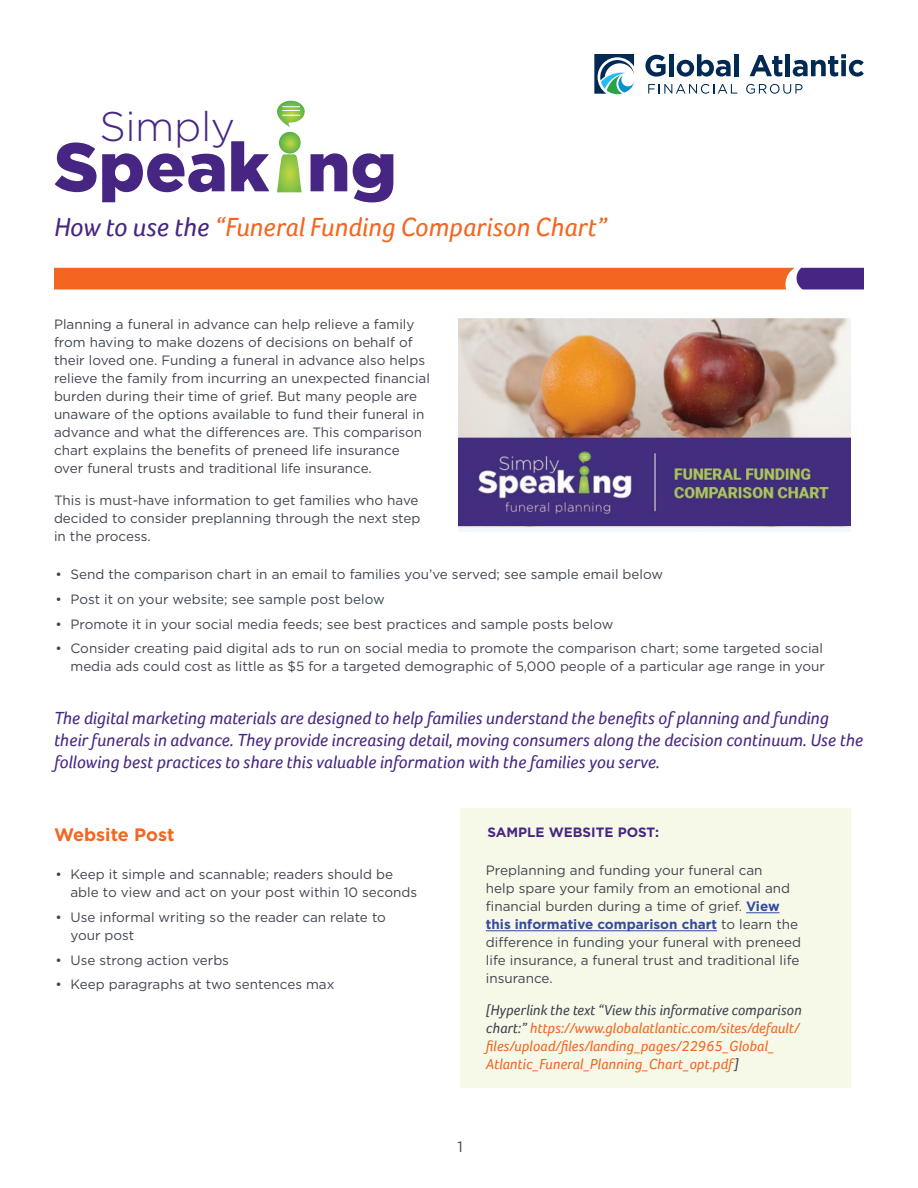
<style>
.page{position:relative;width:918px;height:1188px;background:#fff}
.page>*{position:absolute;margin:0;border:0;box-sizing:border-box;transform-origin:0 0}
.t1{font:900 68.55px "Gotham";color:#472683}
.t2{font:300 41.4px "Gotham";letter-spacing:-.01em;color:#472683}
.t3{font:italic 27px "Foco";color:#f36621}
.t4{font:italic 18px/21.8px "Foco";color:#472683}
.t5{font:700 18px "Gotham";color:#f36621}
.t6{font:italic 15px/18px "Foco";color:#f36621}
.t7{font:15px "Gotham";color:#3e444f}
.t8{font:13.5px/18px "Gotham";color:#3e444f}
.t9{font:700 13.5px "Gotham";color:#472683}
.s1{color:#472683}
.s2{font-weight:700;color:#354b9f}
.s3{color:#3e444f}
</style>
<div class="page">
<svg style="left:645px;top:55px;width:21px;height:22px"></svg>
<div style="left:669px;top:54px;width:5px;height:22px;background:#002953"></div>
<svg style="left:677px;top:54px;width:54px;height:23px"></svg>
<div style="left:734px;top:54px;width:5px;height:22px;background:#002953"></div>
<svg style="left:750px;top:55px;width:32px;height:22px"></svg>
<div style="left:785px;top:54px;width:5px;height:22px;background:#002953"></div>
<svg style="left:793px;top:54px;width:71px;height:23px"></svg>
<svg style="left:648px;top:84px;width:89px;height:10px"></svg>
<svg style="left:746px;top:84px;width:57px;height:10px"></svg>
<svg style="left:594px;top:54px;width:40px;height:40px"></svg>
<svg style="left:54px;top:268px;width:810px;height:21px;background:#e5622b"></svg>
<img style="left:459px;top:318px;width:391px;height:213px">
<div style="left:460px;top:808px;width:390px;height:279px;background:#f6f9e8"></div>
<hr style="left:746px;top:912px;width:34px;height:1px;background:#354b9f">
<hr style="left:486px;top:930px;width:231px;height:1px;background:#354b9f">
<svg style="left:277px;top:154px;width:25px;height:38px"></svg>
<svg style="left:279px;top:132px;width:22px;height:22px"></svg>
<svg style="left:277px;top:101px;width:28px;height:26px"></svg>
<h2 class="t2" style="left:99px;top:100px;width:137px">Simply</h2>
<h1 class="t1" style="left:54px;top:120px;width:344px">Speak ng</h1>
<h3 class="t3" style="left:54px;top:209px;width:554px"><span class="s1">How to use the</span> “Funeral Funding Comparison Chart”</h3>
<p class="t8" style="left:54px;top:315px;width:377px">Planning a funeral in advance can help relieve a family from having to make dozens of decisions on behalf of their loved one. Funding a funeral in advance also helps relieve the family from incurring an unexpected financial burden during their time of grief. But many people are unaware of the options available to fund their funeral in advance and what the differences are. This comparison chart explains the benefits of preneed life insurance over funeral trusts and traditional life insurance.</p>
<p class="t8" style="left:54px;top:491px;width:368px">This is must-have information to get families who have decided to consider preplanning through the next step in the process.</p>
<p class="t8" style="left:55px;top:565px;width:609px">• Send the comparison chart in an email to families you’ve served; see sample email below</p>
<p class="t8" style="left:55px;top:590px;width:331px">• Post it on your website; see sample post below</p>
<p class="t8" style="left:55px;top:615px;width:559px">• Promote it in your social media feeds; see best practices and sample posts below</p>
<p class="t8" style="left:55px;top:639px;width:771px;text-align:right">• Consider creating paid digital ads to run on social media to promote the comparison chart; some targeted social media ads could cost as little as $5 for a targeted demographic of 5,000 people of a particular age range in your</p>
<p class="t4" style="left:54px;top:707px;width:811px">The digital marketing materials are designed to help families understand the benefits of planning and funding their funerals in advance. They provide increasing detail, moving consumers along the decision continuum. Use the following best practices to share this valuable information with the families you serve.</p>
<h3 class="t5" style="left:54px;top:822px;width:122px">Website Post</h3>
<p class="t8" style="left:70px;top:865px;width:348px;text-indent:-15px">• Keep it simple and scannable; readers should be able to view and act on your post within 10 seconds</p>
<p class="t8" style="left:70px;top:908px;width:317px;text-indent:-15px">• Use informal writing so the reader can relate to your post</p>
<p class="t8" style="left:56px;top:950px;width:175px">• Use strong action verbs</p>
<p class="t8" style="left:56px;top:975px;width:281px">• Keep paragraphs at two sentences max</p>
<p class="t9" style="left:487px;top:823px;width:173px">SAMPLE WEBSITE POST:</p>
<p class="t8" style="left:486px;top:861px;width:317px">Preplanning and funding your funeral can<br>help spare your family from an emotional and financial burden during a time of grief. <span class="s2">View this informative comparison chart</span> to learn the difference in funding your funeral with preneed life insurance, a funeral trust and traditional life insurance.</p>
<p class="t6" style="left:486px;top:1001px;width:317px"><span class="s3">[Hyperlink the text “View this informative comparison chart:”</span> https://www.globalatlantic.com/sites/default/ files/upload/files/landing_pages/22965_Global_ Atlantic_Funeral_Planning_Chart_opt.pdf<span class="s3">]</span></p>
<p class="t7" style="left:457px;top:1138px;width:7px">1</p>
</div>
